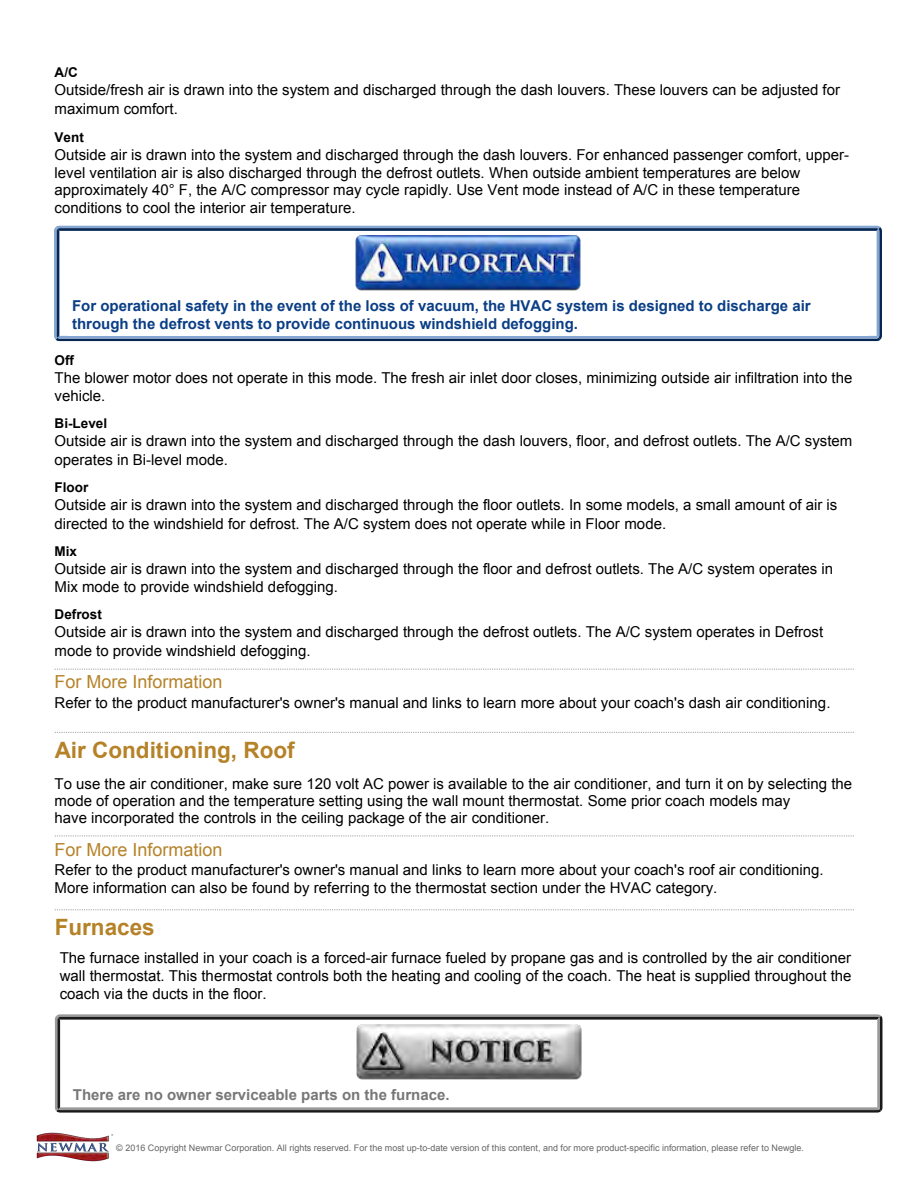
<style>
.page{position:relative;width:918px;height:1188px;background:#fff}
.page>*{position:absolute;margin:0;border:0;box-sizing:border-box;transform-origin:0 0}
.t1{font:700 22.5px "Arial";color:#b58228}
.t2{font:18px "Arial";color:#b58228}
.t3{font:15px/18.6px "Arial";color:#000}
.t4{font:700 15px/17.2px "Arial";color:#0a3e85}
.t5{font:700 15px "Arial";color:#777}
.t6{font:700 13.5px "Arial";color:#000}
.t7{font:9px "Arial";color:#666}
</style>
<div class="page">
<svg style="left:54px;top:225px;width:828px;height:116px"></svg>
<div style="left:68px;top:294px;width:800px;height:42px;background:#fff"></div>
<svg style="left:55px;top:669px;width:799px;height:1px"></svg>
<svg style="left:55px;top:732px;width:799px;height:1px"></svg>
<svg style="left:55px;top:835px;width:799px;height:1px"></svg>
<svg style="left:55px;top:909px;width:799px;height:1px"></svg>
<svg style="left:55px;top:1014px;width:828px;height:99px"></svg>
<div style="left:69px;top:1083px;width:799px;height:24px;background:#fff"></div>
<img style="left:36px;top:1133px;width:77px;height:29px">
<p class="t6" style="left:55px;top:63px;width:25px">A/C</p>
<p class="t3" style="left:55px;top:81px;width:787px">Outside/fresh air is drawn into the system and discharged through the dash louvers. These louvers can be adjusted for maximum comfort.</p>
<p class="t6" style="left:55px;top:128px;width:31px">Vent</p>
<p class="t3" style="left:55px;top:145px;width:796px;line-height:17.9px">Outside air is drawn into the system and discharged through the dash louvers. For enhanced passenger comfort, upper&shy;level ventilation air is also discharged through the defrost outlets. When outside ambient temperatures are below approximately 40° F, the A/C compressor may cycle rapidly. Use Vent mode instead of A/C in these temperature conditions to cool the interior air temperature.</p>
<p class="t4" style="left:72px;top:298px;width:740px">For operational safety in the event of the loss of vacuum, the HVAC system is designed to discharge air through the defrost vents to provide continuous windshield defogging.</p>
<p class="t6" style="left:55px;top:350px;width:21px">Off</p>
<p class="t3" style="left:55px;top:368px;width:799px">The blower motor does not operate in this mode. The fresh air inlet door closes, minimizing outside air infiltration into the vehicle.</p>
<p class="t6" style="left:55px;top:414px;width:54px">Bi-Level</p>
<p class="t3" style="left:55px;top:432px;width:799px">Outside air is drawn into the system and discharged through the dash louvers, floor, and defrost outlets. The A/C system operates in Bi-level mode.</p>
<p class="t6" style="left:55px;top:478px;width:35px">Floor</p>
<p class="t3" style="left:55px;top:495px;width:784px">Outside air is drawn into the system and discharged through the floor outlets. In some models, a small amount of air is directed to the windshield for defrost. The A/C system does not operate while in Floor mode.</p>
<p class="t6" style="left:55px;top:541px;width:24px">Mix</p>
<p class="t3" style="left:55px;top:559px;width:780px">Outside air is drawn into the system and discharged through the floor and defrost outlets. The A/C system operates in<br>Mix mode to provide windshield defogging.</p>
<p class="t6" style="left:55px;top:605px;width:49px">Defrost</p>
<p class="t3" style="left:55px;top:623px;width:770px">Outside air is drawn into the system and discharged through the defrost outlets. The A/C system operates in Defrost mode to provide windshield defogging.</p>
<p class="t2" style="left:55px;top:670px;width:170px">For More Information</p>
<p class="t3" style="left:55px;top:694px;width:777px">Refer to the product manufacturer's owner's manual and links to learn more about your coach's dash air conditioning.</p>
<h1 class="t1" style="left:55px;top:734px;width:241px">Air Conditioning, Roof</h1>
<p class="t3" style="left:55px;top:775px;width:799px;line-height:17.2px">To use the air conditioner, make sure 120 volt AC power is available to the air conditioner, and turn it on by selecting the mode of operation and the temperature setting using the wall mount thermostat. Some prior coach models may<br>have incorporated the controls in the ceiling package of the air conditioner.</p>
<p class="t2" style="left:55px;top:837px;width:170px">For More Information</p>
<p class="t3" style="left:55px;top:860px;width:771px;line-height:18px">Refer to the product manufacturer's owner's manual and links to learn more about your coach's roof air conditioning.<br>More information can also be found by referring to the thermostat section under the HVAC category.</p>
<h1 class="t1" style="left:55px;top:911px;width:102px">Furnaces</h1>
<p class="t3" style="left:60px;top:949px;width:793px;line-height:18px;text-align:justify">The furnace installed in your coach is a forced-air furnace fueled by propane gas and is controlled by the air conditioner wall thermostat. This thermostat controls both the heating and cooling of the coach. The heat is supplied throughout the coach via the ducts in the floor.</p>
<p class="t5" style="left:73px;top:1084px;width:378px">There are no owner serviceable parts on the furnace.</p>
<p class="t7" style="left:116px;top:1141px;width:689px">© 2016 Copyright Newmar Corporation. All rights reserved. For the most up-to-date version of this content, and for more product-specific information, please refer to Newgle.</p>
</div>
